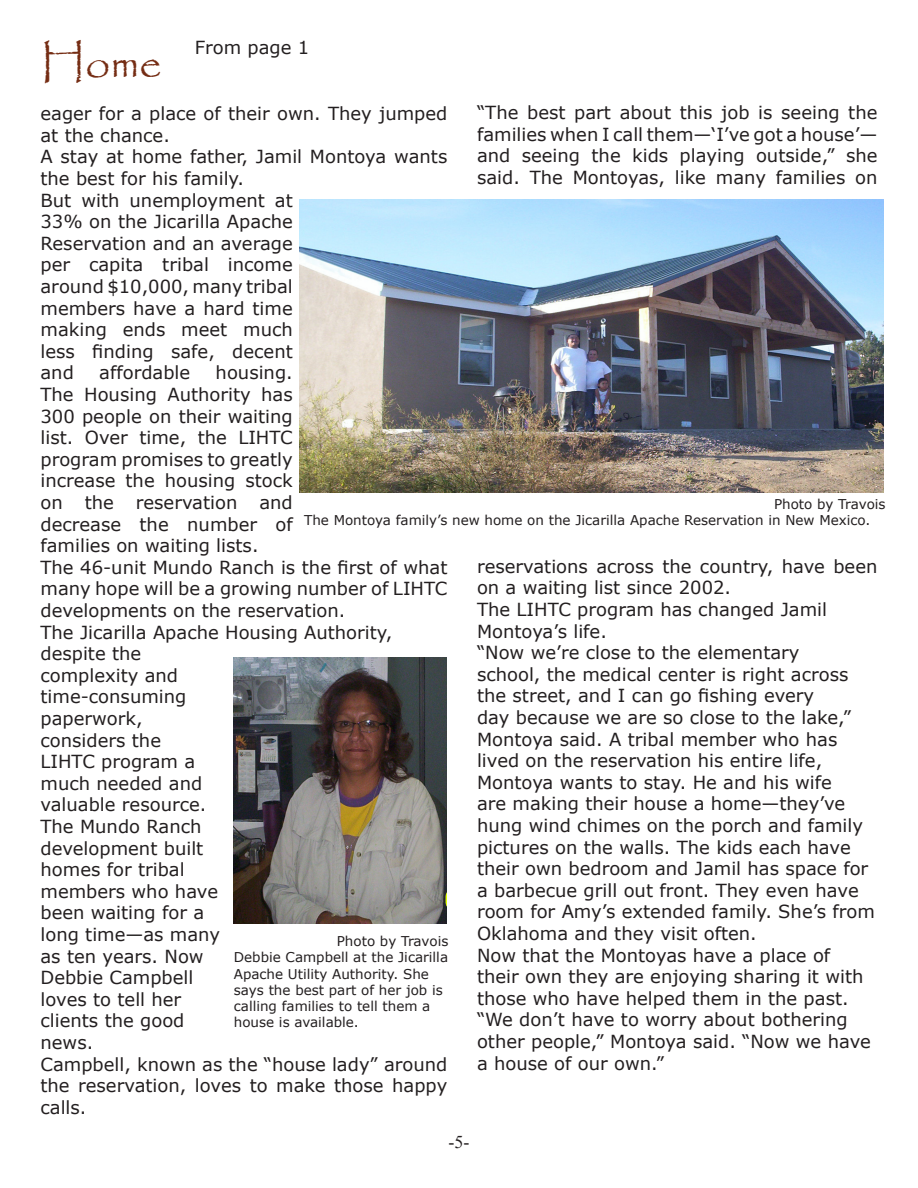
<style>
.page{position:relative;width:918px;height:1188px;background:#fff}
.page>*{position:absolute;margin:0;border:0;box-sizing:border-box;transform-origin:0 0}
.t1{font:45px "Papyrus";color:#752d14}
.t2{font:18px/21.6px "Verdana";color:#231f20}
.t3{font:18px "Times New Roman";color:#231f20}
.t4{font:13.5px/16.2px "Verdana";color:#231f20}
</style>
<div class="page">
<img style="left:300px;top:200px;width:583px;height:293px">
<img style="left:233px;top:657px;width:214px;height:266px">
<p class="t1" style="left:40px;top:35px;width:123px">Home</p>
<p class="t2" style="left:195px;top:36px;width:116px">From page 1</p>
<p class="t2" style="left:477px;top:101px;width:402px;text-align:justify">“The best part about this job is seeing the families when I call them—‘I’ve got a house’— and seeing the kids playing outside,” she said. The Montoyas, like many families on</p>
<p class="t2" style="left:40px;top:102px;width:408px">eager for a place of their own. They jumped at the chance.</p>
<p class="t2" style="left:40px;top:146px;width:408px">A stay at home father, Jamil Montoya wants the best for his family.</p>
<p class="t2" style="left:40px;top:189px;width:254px;text-align:justify">But with unemployment at 33% on the Jicarilla Apache Reservation and an average per capita tribal income around $10,000, many tribal members have a hard time making ends meet much less finding safe, decent and</p>
<p class="t2" style="left:99px;top:362px;width:93px">affordable</p>
<p class="t2" style="left:40px;top:362px;width:254px;text-align:justify;text-indent:175px">housing.<br>The Housing Authority has 300 people on their waiting list. Over time, the LIHTC program promises to greatly increase the housing stock on the reservation and decrease the number of families on waiting lists.</p>
<p class="t2" style="left:40px;top:556px;width:408px;text-align:justify">The 46-unit Mundo Ranch is the first of what many hope will be a growing number of LIHTC developments on the reservation.</p>
<p class="t2" style="left:40px;top:621px;width:353px">The Jicarilla Apache Housing Authority, despite the<br>complexity and<br>time-consuming<br>paperwork,<br>considers the<br>LIHTC program a<br>much needed and<br>valuable resource.</p>
<p class="t2" style="left:40px;top:815px;width:181px">The Mundo Ranch development built homes for tribal members who have been waiting for a long time—as many as ten years. Now<br>Debbie Campbell loves to tell her clients the good news.</p>
<p class="t2" style="left:40px;top:1053px;width:408px;text-align:justify">Campbell, known as the “house lady” around the reservation, loves to make those happy calls.</p>
<p class="t4" style="left:774px;top:495px;width:113px">Photo by Travois</p>
<p class="t4" style="left:304px;top:511px;width:568px">The Montoya family’s new home on the Jicarilla Apache Reservation in New Mexico.</p>
<p class="t2" style="left:477px;top:555px;width:402px">reservations across the country, have been on a waiting list since 2002.</p>
<p class="t2" style="left:477px;top:598px;width:352px">The LIHTC program has changed Jamil<br>Montoya’s life.</p>
<p class="t2" style="left:477px;top:641px;width:400px">“Now we’re close to the elementary<br>school, the medical center is right across the street, and I can go fishing every<br>day because we are so close to the lake,” Montoya said. A tribal member who has lived on the reservation his entire life, Montoya wants to stay. He and his wife<br>are making their house a home—they’ve hung wind chimes on the porch and family pictures on the walls. The kids each have their own bedroom and Jamil has space for a barbecue grill out front. They even have room for Amy’s extended family. She’s from Oklahoma and they visit often.</p>
<p class="t2" style="left:477px;top:944px;width:388px">Now that the Montoyas have a place of their own they are enjoying sharing it with those who have helped them in the past.</p>
<p class="t2" style="left:477px;top:1008px;width:395px">“We don’t have to worry about bothering other people,” Montoya said. “Now we have a house of our own.”</p>
<p class="t4" style="left:337px;top:933px;width:113px">Photo by Travois</p>
<p class="t4" style="left:234px;top:949px;width:216px">Debbie Campbell at the Jicarilla<br>Apache Utility Authority. She says the best part of her job is calling families to tell them a house is available.</p>
<p class="t3" style="left:449px;top:1130px;width:22px">-5-</p>
</div>
